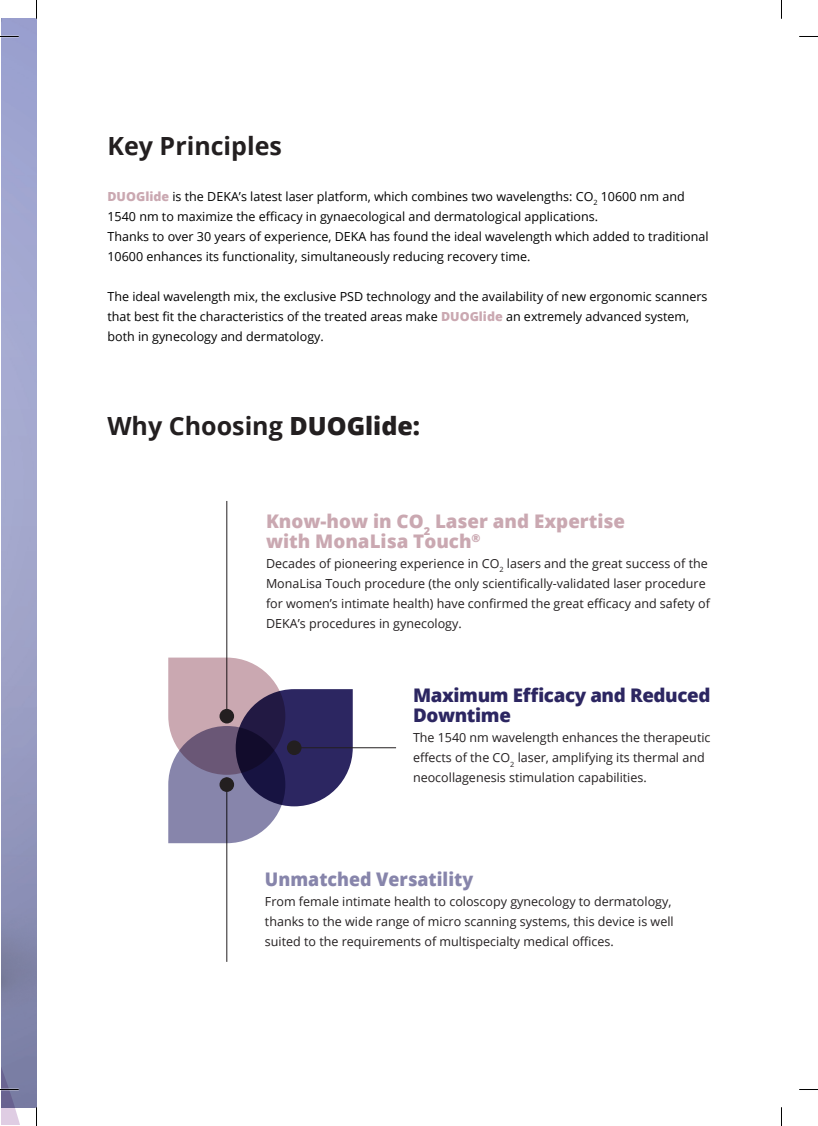
<style>
.page{position:relative;width:818px;height:1126px;background:#fff}
.page>*{position:absolute;margin:0;border:0;box-sizing:border-box;transform-origin:0 0}
.t1{font:700 25px "Open Sans";color:#231f20}
.t2{font:800 18.75px/20px "Open Sans";color:#caa8b1}
.t3{font:800 18.75px/20px "Open Sans";letter-spacing:-.02em;color:#2c2661}
.t4{font:800 18.75px "Open Sans";color:#8785ab;scale:.95 1}
.t5{font:12.5px/20px "Open Sans";color:#231f20}
.t6{font:12.5px/20px "Open Sans";color:#000001}
.s1{font-weight:800;color:#caa8b1}
.s2{font-weight:800}
</style>
<div class="page">
<svg style="left:1px;top:370px;width:36px;height:754px"></svg>
<hr style="left:226px;top:777px;width:1px;height:184px;background:#231f20">
<hr style="left:226px;top:501px;width:1px;height:209px;background:#231f20">
<svg style="left:168px;top:657px;width:184px;height:186px"></svg>
<div style="left:287px;top:740px;width:14px;height:15px;background:#231f20;border-radius:50%"></div>
<hr style="left:297px;top:747px;width:99px;height:1px;background:#231f20">
<svg style="left:0;top:36px;width:19px;height:1px"></svg>
<svg style="left:799px;top:36px;width:18px;height:1px"></svg>
<svg style="left:0;top:1088px;width:19px;height:2px"></svg>
<svg style="left:799px;top:1089px;width:18px;height:1px"></svg>
<svg style="left:36px;top:0;width:1px;height:19px"></svg>
<svg style="left:36px;top:1107px;width:1px;height:18px"></svg>
<h1 class="t1" style="left:107px;top:128px;width:176px">Key Principles</h1>
<p class="t6" style="left:107px;top:186px;width:602px"><span class="s1">DUOGlide</span> is the DEKA’s latest laser platform, which combines two wavelengths: CO<sub>2</sub> 10600 nm and 1540 nm to maximize the efficacy in gynaecological and dermatological applications.<br>Thanks to over 30 years of experience, DEKA has found the ideal wavelength which added to traditional 10600 enhances its functionality, simultaneously reducing recovery time.</p>
<p class="t6" style="left:107px;top:286px;width:601px">The ideal wavelength mix, the exclusive PSD technology and the availability of new ergonomic scanners that best fit the characteristics of the treated areas make <span class="s1">DUOGlide</span> an extremely advanced system, both in gynecology and dermatology.</p>
<h1 class="t1" style="left:107px;top:408px;width:314px">Why Choosing <span class="s2">DUOGlide:</span></h1>
<h2 class="t2" style="left:266px;top:510px;width:360px">Know-how in CO<sub>2</sub> Laser and Expertise with MonaLisa Touch<sup>®</sup></h2>
<p class="t5" style="left:266px;top:553px;width:445px">Decades of pioneering experience in CO<sub>2</sub> lasers and the great success of the MonaLisa Touch procedure (the only scientifically-validated laser procedure for women’s intimate health) have confirmed the great efficacy and safety of DEKA’s procedures in gynecology.</p>
<h2 class="t3" style="left:413px;top:684px;width:299px">Maximum Efficacy and Reduced<br>Downtime</h2>
<p class="t5" style="left:413px;top:727px;width:299px">The 1540 nm wavelength enhances the therapeutic effects of the CO<sub>2</sub> laser, amplifying its thermal and neocollagenesis stimulation capabilities.</p>
<h2 class="t4" style="left:265px;top:864px;width:221px">Unmatched Versatility</h2>
<p class="t5" style="left:265px;top:890px;width:410px">From female intimate health to coloscopy gynecology to dermatology, thanks to the wide range of micro scanning systems, this device is well suited to the requirements of multispecialty medical offices.</p>
</div>
